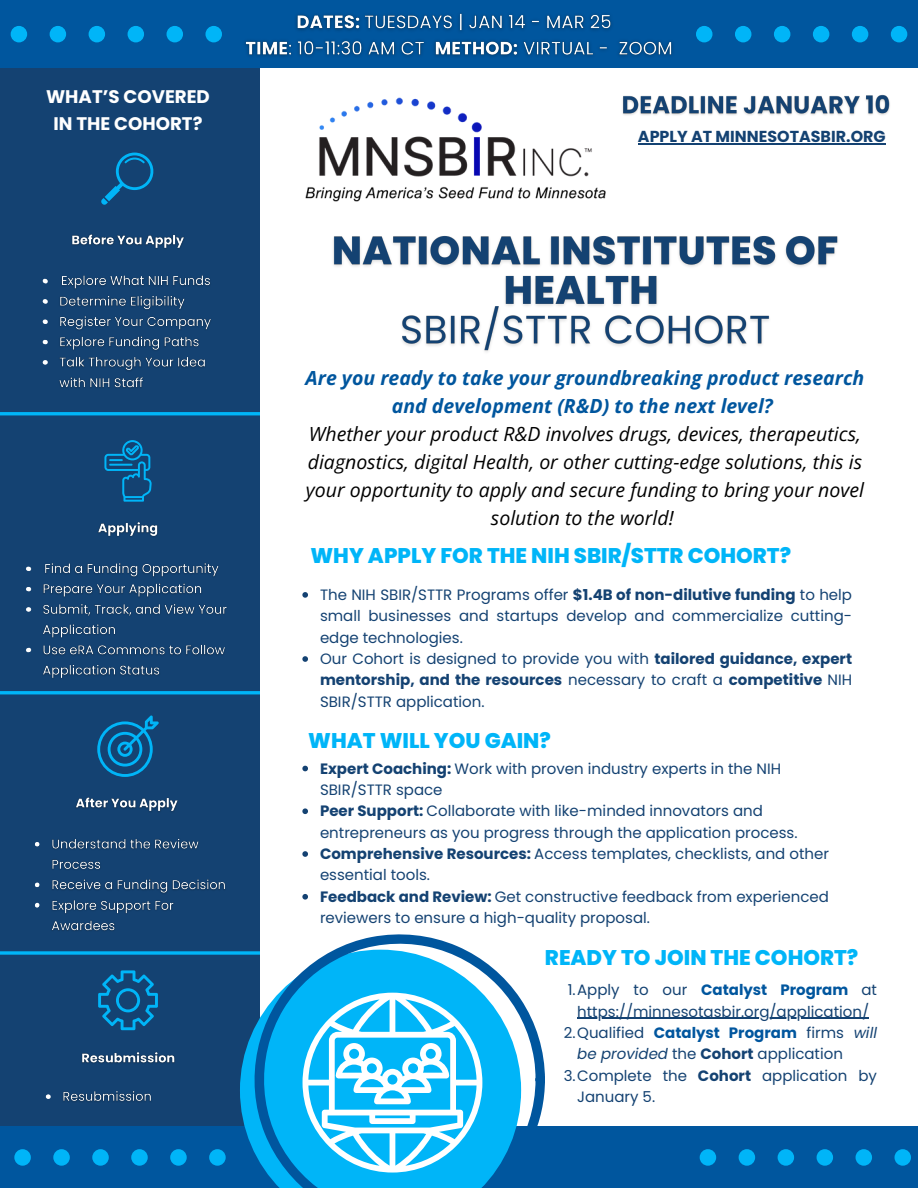
<style>
.page{position:relative;width:918px;height:1188px;background:#144272}
.page>*{position:absolute;margin:0;border:0;box-sizing:border-box;transform-origin:0 0}
.t1{font:800 21.3px "Poppins";color:#00b5f8}
.t2{font:italic 19.5px/28.2px "Open Sans";color:#000;text-align:center}
.t3{font:700 18.3px/27px "Poppins";color:#fff;text-align:center}
.t4{font:700 15.9px "Poppins";color:#144272}
.t5{font:15px/21.3px "Poppins";color:#144272}
.t6{font:700 15px "Poppins";color:#00569e}
.s1{font-weight:700;color:#00569e}
.s2{font-weight:700}
.s3{font-weight:400;color:#144272}
.s4{font-style:italic}
</style>
<div class="page">
<hr style="left:0;top:691px;width:918px;height:3px;background:#00b5f8">
<svg style="left:0;top:951px;width:240px;height:4px"></svg>
<hr style="left:0;top:412px;width:918px;height:3px;background:#00b5f8">
<div style="left:261px;top:0;width:657px;height:1188px;background:#fff"></div>
<div style="left:0;top:0;width:918px;height:68px;background:#00569e"></div>
<img style="left:245px;top:13px;width:428px;height:44px">
<div style="left:205px;top:26px;width:17px;height:16px;background:#00b5f8;border-radius:50%"></div>
<div style="left:167px;top:26px;width:16px;height:16px;background:#00b5f8;border-radius:50%"></div>
<div style="left:128px;top:26px;width:16px;height:16px;background:#00b5f8;border-radius:50%"></div>
<div style="left:89px;top:26px;width:16px;height:16px;background:#00b5f8;border-radius:50%"></div>
<div style="left:50px;top:26px;width:16px;height:16px;background:#00b5f8;border-radius:50%"></div>
<div style="left:11px;top:26px;width:16px;height:16px;background:#00b5f8;border-radius:50%"></div>
<div style="left:891px;top:26px;width:16px;height:16px;background:#00b5f8;border-radius:50%"></div>
<div style="left:852px;top:26px;width:16px;height:16px;background:#00b5f8;border-radius:50%"></div>
<div style="left:813px;top:26px;width:16px;height:16px;background:#00b5f8;border-radius:50%"></div>
<div style="left:774px;top:26px;width:16px;height:16px;background:#00b5f8;border-radius:50%"></div>
<div style="left:735px;top:26px;width:16px;height:16px;background:#00b5f8;border-radius:50%"></div>
<div style="left:696px;top:26px;width:16px;height:16px;background:#00b5f8;border-radius:50%"></div>
<svg style="left:98px;top:970px;width:60px;height:60px"></svg>
<img style="left:45px;top:1052px;width:130px;height:50px">
<div style="left:0;top:1127px;width:918px;height:61px;background:#00569e"></div>
<svg style="left:101px;top:153px;width:53px;height:52px"></svg>
<img style="left:42px;top:234px;width:169px;height:154px">
<svg style="left:97px;top:715px;width:62px;height:62px"></svg>
<img style="left:35px;top:797px;width:190px;height:134px">
<svg style="left:104px;top:440px;width:48px;height:62px"></svg>
<img style="left:26px;top:522px;width:201px;height:156px">
<div style="left:209px;top:1149px;width:16px;height:17px;background:#00b5f8;border-radius:50%"></div>
<div style="left:170px;top:1149px;width:17px;height:17px;background:#00b5f8;border-radius:50%"></div>
<div style="left:131px;top:1149px;width:17px;height:17px;background:#00b5f8;border-radius:50%"></div>
<div style="left:92px;top:1149px;width:17px;height:17px;background:#00b5f8;border-radius:50%"></div>
<div style="left:53px;top:1149px;width:17px;height:17px;background:#00b5f8;border-radius:50%"></div>
<div style="left:14px;top:1149px;width:17px;height:17px;background:#00b5f8;border-radius:50%"></div>
<div style="left:895px;top:1149px;width:16px;height:17px;background:#00b5f8;border-radius:50%"></div>
<div style="left:856px;top:1149px;width:16px;height:17px;background:#00b5f8;border-radius:50%"></div>
<div style="left:817px;top:1149px;width:16px;height:17px;background:#00b5f8;border-radius:50%"></div>
<div style="left:778px;top:1149px;width:16px;height:17px;background:#00b5f8;border-radius:50%"></div>
<div style="left:739px;top:1149px;width:16px;height:17px;background:#00b5f8;border-radius:50%"></div>
<div style="left:700px;top:1149px;width:16px;height:17px;background:#00b5f8;border-radius:50%"></div>
<svg style="left:240px;top:951px;width:14px;height:200px"></svg>
<svg style="left:254px;top:934px;width:291px;height:254px;fill:#00b5f8"></svg>
<img style="left:305px;top:97px;width:301px;height:105px">
<svg style="left:302px;top:592px;width:6px;height:6px"></svg>
<svg style="left:302px;top:656px;width:6px;height:6px"></svg>
<img style="left:333px;top:235px;width:505px;height:117px">
<svg style="left:302px;top:766px;width:6px;height:5px"></svg>
<svg style="left:302px;top:808px;width:6px;height:6px"></svg>
<svg style="left:302px;top:851px;width:6px;height:6px"></svg>
<svg style="left:302px;top:894px;width:6px;height:6px"></svg>
<hr style="left:577px;top:1018px;width:292px;height:1px;background:#144272">
<svg style="left:303px;top:993px;width:179px;height:180px"></svg>
<img style="left:622px;top:94px;width:268px;height:21px">
<hr style="left:638px;top:144px;width:248px;height:1px;background:#144272">
<p class="t3" style="left:46px;top:83px;width:165px">WHAT’S COVERED<br>IN THE COHORT?</p>
<p class="t4" style="left:638px;top:126px;width:249px">APPLY AT MINNESOTASBIR.ORG</p>
<h3 class="t2" style="left:306px;top:363px;width:560px"><span class="s1">Are you ready to take your groundbreaking product research and development (R&amp;D) to the next level?<br></span>Whether your product R&amp;D involves drugs, devices, therapeutics, diagnostics, digital Health, or other cutting-edge solutions, this is your opportunity to apply and secure funding to bring your novel solution to the world!</h3>
<p class="t1" style="left:310px;top:540px;width:482px">WHY APPLY FOR THE NIH SBIR/STTR COHORT?</p>
<p class="t5" style="left:320px;top:584px;width:534px;text-align:justify">The NIH SBIR/STTR Programs offer <span class="s2">$1.4B of non-dilutive funding</span> to help small businesses and startups develop and commercialize cutting&shy;edge technologies.</p>
<p class="t5" style="left:320px;top:648px;width:534px;text-align:justify">Our Cohort is designed to provide you with <span class="s2">tailored guidance, expert mentorship, and the resources</span> necessary to craft a <span class="s2">competitive</span> NIH SBIR/STTR application.</p>
<p class="t1" style="left:308px;top:725px;width:244px">WHAT WILL YOU GAIN?</p>
<p class="t5" style="left:320px;top:758px;width:463px"><span class="s2">Expert Coaching:</span> Work with proven industry experts in the NIH<br>SBIR/STTR space</p>
<h4 class="t5" style="left:320px;top:800px;width:479px"><span class="s2">Peer Support:</span> Collaborate with like-minded innovators and entrepreneurs as you progress through the application process.</h4>
<h3 class="t5" style="left:320px;top:843px;width:510px"><span class="s2">Comprehensive Resources:</span> Access templates, checklists, and other essential tools.</h3>
<p class="t5" style="left:320px;top:886px;width:510px"><span class="s2">Feedback and Review:</span> Get constructive feedback from experienced reviewers to ensure a high-quality proposal.</p>
<p class="t1" style="left:545px;top:942px;width:315px">READY TO JOIN THE COHORT?</p>
<h3 class="t6" style="left:568px;top:979px;width:311px"><span class="s3">1.Apply to our</span> Catalyst Program <span class="s3">at</span></h3>
<p class="t5" style="left:564px;top:1001px;width:307px;text-indent:13px">https://minnesotasbir.org/application/<br>2.Qualified <span class="s1">Catalyst Program</span></p>
<p class="t5" style="left:577px;top:1022px;width:301px;text-indent:229px">firms <span class="s4">will be provided</span> the <span class="s2">Cohort</span> application</p>
<p class="t5" style="left:577px;top:1065px;width:301px;text-indent:-14px">3.Complete the <span class="s2">Cohort</span> application by<br>January 5.</p>
</div>
